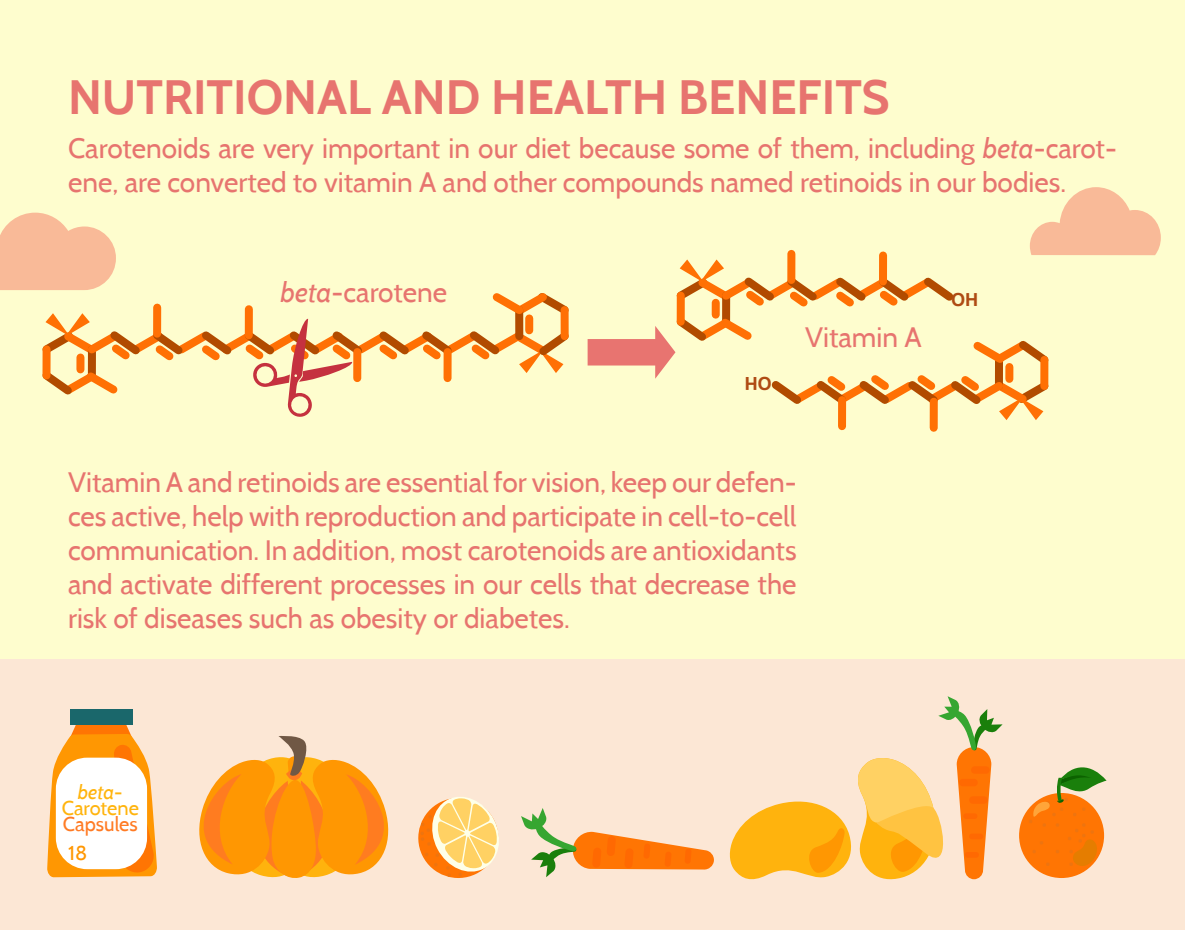
<style>
.page{position:relative;width:1185px;height:930px;background:#fff}
.page>*{position:absolute;margin:0;border:0;box-sizing:border-box;transform-origin:0 0}
.t1{font:700 48px "Cabin";color:#e7746f}
.t2{font:28px/34px "Cabin";color:#e7746f}
.t3{font:20px/16px "Cabin";color:#ffb40d;text-align:center}
.t4{font:20px "Cabin";color:#ff7b24}
.t5{font:20px "Cabin";color:#ff9702}
.t6{font:700 18px "Helvetica";color:#af4b14}
.s1{font-style:italic}
</style>
<div class="page">
<div style="left:0;top:0;width:1185px;height:725px;background:#fefdce"></div>
<div style="left:0;top:660px;width:1185px;height:270px;background:#fce7d5"></div>
<svg style="left:521px;top:808px;width:193px;height:69px"></svg>
<svg style="left:47px;top:724px;width:110px;height:153px"></svg>
<div style="left:56px;top:757px;width:91px;height:112px;background:#fff;border-radius:31px"></div>
<div style="left:70px;top:709px;width:62px;height:15px;background:#1a676b"></div>
<svg style="left:729px;top:696px;width:273px;height:184px"></svg>
<div style="left:1019px;top:793px;width:85px;height:85px;background:#ff7503;border-radius:50%"></div>
<svg style="left:1029px;top:767px;width:77px;height:101px"></svg>
<svg style="left:199px;top:736px;width:300px;height:142px"></svg>
<div style="left:930px;top:402px;width:8px;height:26px;background:#ff7004"></div>
<div style="left:838px;top:400px;width:8px;height:26px;background:#ff7004"></div>
<svg style="left:588px;top:187px;width:573px;height:233px"></svg>
<div style="left:1005px;top:367px;width:8px;height:12px;background:#ff7004"></div>
<svg style="left:0;top:212px;width:569px;height:205px"></svg>
<h1 class="t1" style="left:68px;top:69px;width:823px">NUTRITIONAL AND HEALTH BENEFITS</h1>
<p class="t2" style="left:68px;top:131px;width:1050px">Carotenoids are very important in our diet because some of them, including <span class="s1">beta</span>-carot&shy;ene, are converted to vitamin A and other compounds named retinoids in our bodies.</p>
<p class="t2" style="left:281px;top:275px;width:168px"><span class="s1">beta</span>-carotene</p>
<p class="t6" style="left:772px;top:397px;width:28px;rotate:-180deg">OH</p>
<p class="t2" style="left:805px;top:320px;width:118px">Vitamin A</p>
<p class="t6" style="left:951px;top:286px;width:29px">OH</p>
<p class="t2" style="left:68px;top:465px;width:730px;text-align:justify">Vitamin A and retinoids are essential for vision, keep our defen&shy;ces active, help with reproduction and participate in cell-to-cell communication. In addition, most carotenoids are antioxidants and activate different processes in our cells that decrease the risk of diseases such as obesity or diabetes.</p>
<p class="t3" style="left:62px;top:784px;width:79px"><span class="s1">beta</span>-<br>Carotene</p>
<p class="t4" style="left:63px;top:812px;width:76px">Capsules</p>
<p class="t5" style="left:68px;top:840px;width:21px">18</p>
</div>
